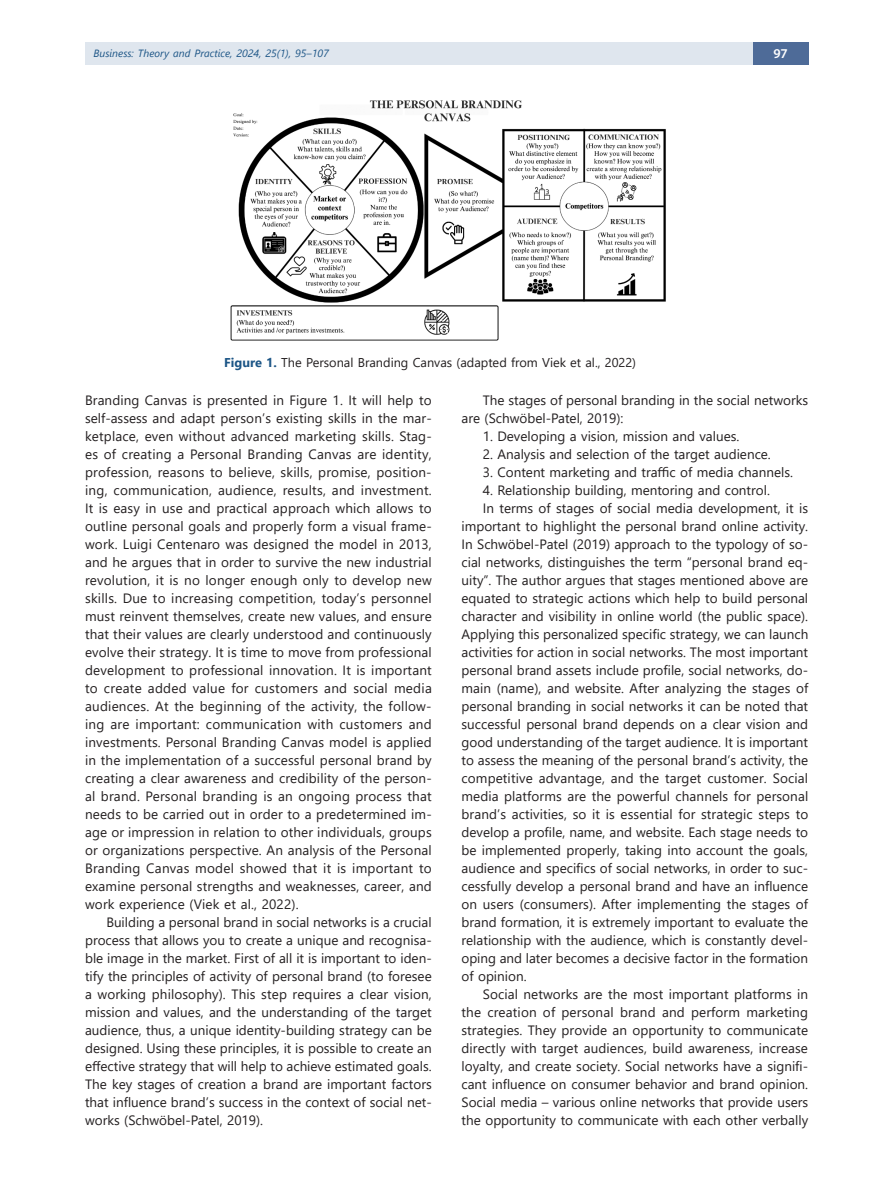
<style>
.page{position:relative;width:872px;height:1191px;background:#fff}
.page>*{position:absolute;margin:0;border:0;box-sizing:border-box;transform-origin:0 0}
.t1{font:13.5px/18px "Segoe UI";color:#231f20;text-align:justify}
.t2{font:600 13.5px "Myriad Pro";color:#fff}
.t3{font:12.75px "Segoe UI";color:#231f20}
.t4{font:italic 10.5px "Segoe UI";color:#1c5586}
.s1{font-weight:700;color:#1c5586}
</style>
<div class="page">
<div style="left:85px;top:43px;width:668px;height:22px;background:#dfe6ee"></div>
<div style="left:753px;top:43px;width:55px;height:22px;background:#4e6b98"></div>
<img style="left:230px;top:100px;width:436px;height:241px">
<p class="t4" style="left:94px;top:43px;width:237px">Business: Theory and Practice, 2024, 25(1), 95–107</p>
<p class="t2" style="left:773px;top:45px;width:16px">97</p>
<p class="t3" style="left:224px;top:350px;width:413px"><span class="s1">Figure 1.</span> The Personal Branding Canvas (adapted from Viek et al., 2022)</p>
<p class="t1" style="left:85px;top:390px;width:348px">Branding Canvas is presented in Figure 1. It will help to self-assess and adapt person’s existing skills in the mar&shy;ketplace, even without advanced marketing skills. Stag&shy;es of creating a Personal Branding Canvas are identity, profession, reasons to believe, skills, promise, position&shy;ing, communication, audience, results, and investment.<br>It is easy in use and practical approach which allows to outline personal goals and properly form a visual frame&shy;work. Luigi Centenaro was designed the model in 2013, and he argues that in order to survive the new industrial revolution, it is no longer enough only to develop new skills. Due to increasing competition, today’s personnel must reinvent themselves, create new values, and ensure that their values are clearly understood and continuously evolve their strategy. It is time to move from professional development to professional innovation. It is important to create added value for customers and social media audiences. At the beginning of the activity, the follow&shy;ing are important: communication with customers and investments. Personal Branding Canvas model is applied in the implementation of a successful personal brand by creating a clear awareness and credibility of the person&shy;al brand. Personal branding is an ongoing process that needs to be carried out in order to a predetermined im&shy;age or impression in relation to other individuals, groups or organizations perspective. An analysis of the Personal Branding Canvas model showed that it is important to examine personal strengths and weaknesses, career, and work experience (Viek et al., 2022).</p>
<p class="t1" style="left:85px;top:912px;width:348px;text-indent:21px">Building a personal brand in social networks is a crucial process that allows you to create a unique and recognisa&shy;ble image in the market. First of all it is important to iden&shy;tify the principles of activity of personal brand (to foresee a working philosophy). This step requires a clear vision, mission and values, and the understanding of the target audience, thus, a unique identity-building strategy can be designed. Using these principles, it is possible to create an effective strategy that will help to achieve estimated goals.<br>The key stages of creation a brand are important factors that influence brand’s success in the context of social net&shy;works (Schwöbel-Patel, 2019).</p>
<p class="t1" style="left:461px;top:390px;width:348px;text-indent:21px">The stages of personal branding in the social networks are (Schwöbel-Patel, 2019):</p>
<p class="t1" style="left:483px;top:426px;width:258px">1. Developing a vision, mission and values.</p>
<p class="t1" style="left:483px;top:444px;width:290px">2. Analysis and selection of the target audience.</p>
<p class="t1" style="left:483px;top:462px;width:312px">3. Content marketing and traffic of media channels.</p>
<p class="t1" style="left:483px;top:480px;width:289px">4. Relationship building, mentoring and control.</p>
<p class="t1" style="left:483px;top:498px;width:327px">In terms of stages of social media development, it is</p>
<p class="t1" style="left:461px;top:516px;width:348px">important to highlight the personal brand online activity.</p>
<p class="t1" style="left:461px;top:534px;width:348px">In Schwöbel-Patel (2019) approach to the typology of so-</p>
<p class="t1" style="left:461px;top:552px;width:348px">cial networks, distinguishes the term “personal brand eq-</p>
<p class="t1" style="left:461px;top:570px;width:348px">uity”. The author argues that stages mentioned above are</p>
<p class="t1" style="left:461px;top:588px;width:348px">equated to strategic actions which help to build personal</p>
<p class="t1" style="left:461px;top:606px;width:348px">character and visibility in online world (the public space).</p>
<p class="t1" style="left:461px;top:624px;width:348px">Applying this personalized specific strategy, we can launch</p>
<p class="t1" style="left:461px;top:642px;width:348px">activities for action in social networks. The most important</p>
<p class="t1" style="left:461px;top:660px;width:348px">personal brand assets include profile, social networks, do-</p>
<p class="t1" style="left:461px;top:678px;width:348px">main (name), and website. After analyzing the stages of</p>
<p class="t1" style="left:461px;top:696px;width:348px">personal branding in social networks it can be noted that</p>
<p class="t1" style="left:461px;top:714px;width:348px">successful personal brand depends on a clear vision and</p>
<p class="t1" style="left:461px;top:732px;width:348px">good understanding of the target audience. It is important</p>
<p class="t1" style="left:461px;top:750px;width:348px">to assess the meaning of the personal brand’s activity, the</p>
<p class="t1" style="left:461px;top:768px;width:348px">competitive advantage, and the target customer. Social</p>
<p class="t1" style="left:461px;top:786px;width:348px">media platforms are the powerful channels for personal</p>
<p class="t1" style="left:461px;top:804px;width:348px">brand’s activities, so it is essential for strategic steps to</p>
<p class="t1" style="left:461px;top:822px;width:348px">develop a profile, name, and website. Each stage needs to</p>
<p class="t1" style="left:461px;top:840px;width:348px">be implemented properly, taking into account the goals,</p>
<p class="t1" style="left:461px;top:858px;width:348px">audience and specifics of social networks, in order to suc-</p>
<p class="t1" style="left:461px;top:876px;width:348px">cessfully develop a personal brand and have an influence</p>
<p class="t1" style="left:461px;top:894px;width:348px">on users (consumers). After implementing the stages of</p>
<p class="t1" style="left:461px;top:912px;width:348px">brand formation, it is extremely important to evaluate the</p>
<p class="t1" style="left:461px;top:930px;width:348px">relationship with the audience, which is constantly devel-</p>
<p class="t1" style="left:461px;top:948px;width:348px">oping and later becomes a decisive factor in the formation</p>
<p class="t1" style="left:461px;top:966px;width:67px">of opinion.</p>
<p class="t1" style="left:483px;top:984px;width:327px">Social networks are the most important platforms in</p>
<p class="t1" style="left:461px;top:1002px;width:348px">the creation of personal brand and perform marketing</p>
<p class="t1" style="left:461px;top:1020px;width:348px">strategies. They provide an opportunity to communicate</p>
<p class="t1" style="left:461px;top:1038px;width:348px">directly with target audiences, build awareness, increase</p>
<p class="t1" style="left:461px;top:1056px;width:348px">loyalty, and create society. Social networks have a signifi-</p>
<p class="t1" style="left:461px;top:1074px;width:348px">cant influence on consumer behavior and brand opinion.</p>
<p class="t1" style="left:461px;top:1092px;width:348px">Social media – various online networks that provide users</p>
<p class="t1" style="left:461px;top:1110px;width:348px">the opportunity to communicate with each other verbally</p>
</div>
